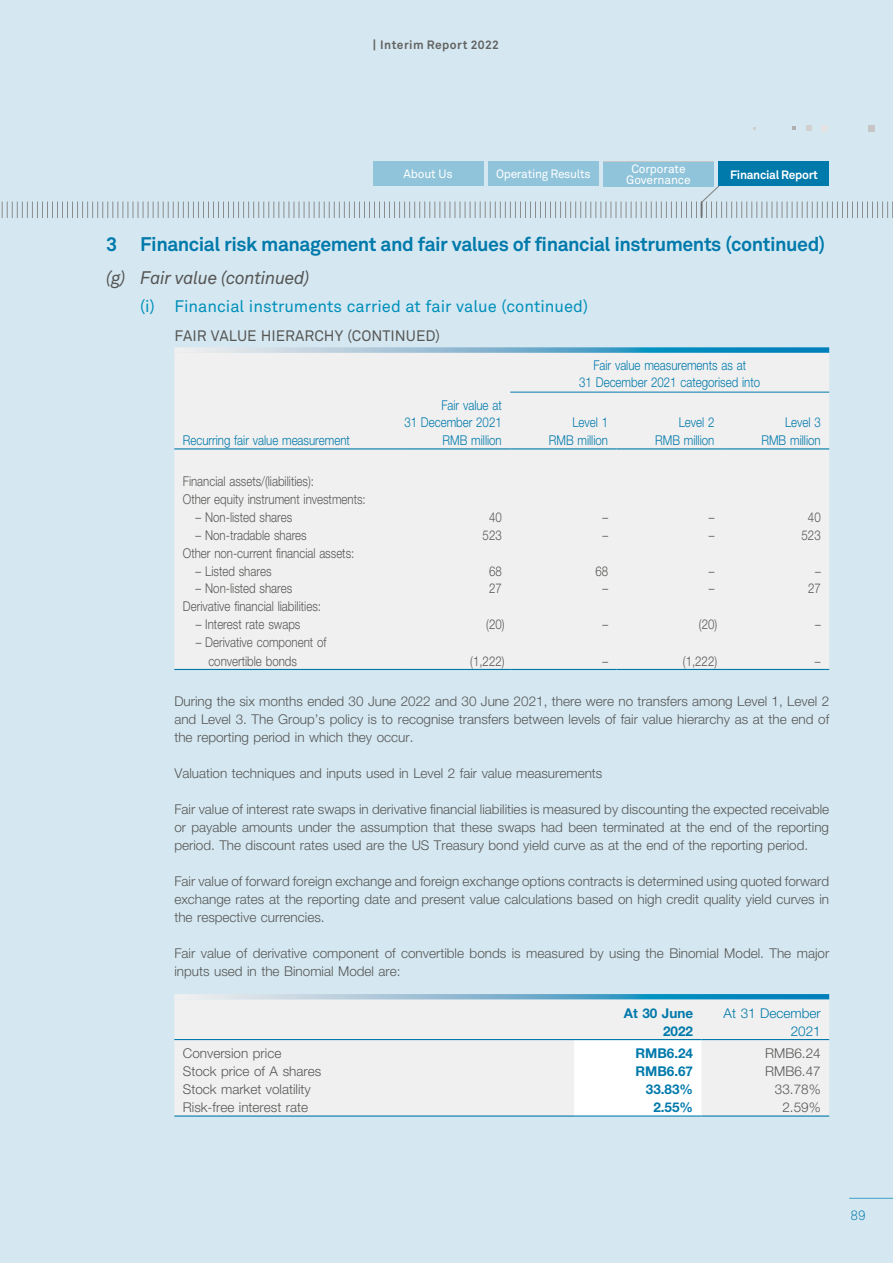
<style>
.page{position:relative;width:893px;height:1263px;background:#d5e8f1}
.page>*{position:absolute;margin:0;border:0;box-sizing:border-box;transform-origin:0 0}
.t1{font:700 19.5px "Akkurat Pro";letter-spacing:-.025em;color:#0079ab}
.t2{font:italic 18px "Akkurat Pro";letter-spacing:-.025em;color:#575756}
.t3{font:16.5px "Akkurat Pro";color:#008fba}
.t4{font:15px "Akkurat Pro";color:#575756}
.t5{font:300 13.5px/18px "Helvetica Neue LT Std";color:#575756;text-align:justify}
.t6{font:300 13.5px/18px "Helvetica Neue LT Std";color:#575756;scale:.85 1}
.t7{font:300 13.5px/17.2px "Helvetica Neue LT Std";color:#0079ab;text-align:center;scale:.85 1}
.t8{font:700 13.5px/18px "Helvetica Neue LT Std";color:#0079ab;text-align:right}
.t9{font:300 13.5px/18px "Helvetica Neue LT Std";color:#0079ab;text-align:right}
.t10{font:13.5px "Akkurat Light Pro";color:#0079ab}
.t11{font:12px/11.2px "Akkurat Pro";letter-spacing:-.01em;color:#fff;text-align:center}
.t12{font:700 12px "Akkurat Pro";letter-spacing:.035em;color:#636362}
.t13{font:700 12px "Akkurat Pro";letter-spacing:-.025em;color:#fff}
.s1{font-family:"M Hei HK";font-weight:800}
</style>
<div class="page">
<hr style="left:849px;top:1198px;width:44px;height:1px;background:#51a9ca">
<svg style="left:1px;top:161px;width:892px;height:57px"></svg>
<svg style="left:806px;top:125px;width:5px;height:6px"></svg>
<svg style="left:868px;top:125px;width:6px;height:6px"></svg>
<svg style="left:821px;top:125px;width:6px;height:6px"></svg>
<div style="left:373px;top:162px;width:110px;height:24px;background:#90c4db"></div>
<div style="left:488px;top:162px;width:111px;height:24px;background:#90c4db"></div>
<div style="left:603px;top:162px;width:111px;height:24px;background:#90c4db"></div>
<div style="left:718px;top:162px;width:111px;height:24px;background:#0079ab"></div>
<div style="left:603px;top:163px;width:111px;height:24px;background:#90c4db"></div>
<svg style="left:174px;top:347px;width:655px;height:6px"></svg>
<div style="left:174px;top:353px;width:655px;height:315px;background:#f0f0f0"></div>
<div style="left:404px;top:449px;width:425px;height:219px;background:#f0f0f0"></div>
<hr style="left:510px;top:392px;width:319px;height:1px;background:#0079ab">
<hr style="left:174px;top:448px;width:230px;height:1px;background:#0079ab">
<hr style="left:404px;top:448px;width:106px;height:1px;background:#0079ab">
<hr style="left:510px;top:448px;width:107px;height:1px;background:#0079ab">
<hr style="left:617px;top:448px;width:106px;height:1px;background:#0079ab">
<hr style="left:723px;top:448px;width:106px;height:1px;background:#0079ab">
<hr style="left:174px;top:669px;width:230px;height:1px;background:#0079ab">
<hr style="left:404px;top:669px;width:106px;height:1px;background:#0079ab">
<hr style="left:510px;top:669px;width:107px;height:1px;background:#0079ab">
<hr style="left:617px;top:669px;width:106px;height:1px;background:#0079ab">
<hr style="left:723px;top:669px;width:106px;height:1px;background:#0079ab">
<svg style="left:174px;top:994px;width:655px;height:5px"></svg>
<div style="left:174px;top:999px;width:655px;height:116px;background:#f0f0f0"></div>
<div style="left:574px;top:1040px;width:128px;height:75px;background:#fff"></div>
<hr style="left:174px;top:1039px;width:400px;height:1px;background:#0079ab">
<hr style="left:574px;top:1039px;width:128px;height:1px;background:#0079ab">
<hr style="left:702px;top:1039px;width:127px;height:1px;background:#0079ab">
<hr style="left:174px;top:1115px;width:400px;height:1px;background:#0079ab">
<hr style="left:574px;top:1115px;width:128px;height:1px;background:#0079ab">
<hr style="left:702px;top:1115px;width:127px;height:1px;background:#0079ab">
<p class="t12" style="left:373px;top:37px;width:128px"><span class="s1">|</span> Interim Report 2022</p>
<p class="t11" style="left:626px;top:163px;width:66px">Corporate<br>Governance</p>
<p class="t11" style="left:403px;top:169px;width:51px">About Us</p>
<p class="t11" style="left:496px;top:169px;width:96px">Operating Results</p>
<p class="t13" style="left:730px;top:167px;width:89px">Financial Report</p>
<h1 class="t1" style="left:106px;top:232px;width:720px">3 Financial risk management and fair values of financial instruments (continued)</h1>
<h2 class="t2" style="left:106px;top:267px;width:205px">(g) Fair value (continued)</h2>
<p class="t3" style="left:140px;top:297px;width:449px">(i) Financial instruments carried at fair value (continued)</p>
<p class="t4" style="left:174px;top:327px;width:267px">FAIR VALUE HIERARCHY (CONTINUED)</p>
<p class="t7" style="left:579px;top:356px;width:214px">Fair value measurements as at<br>31 December 2021 categorised into</p>
<p class="t7" style="left:183px;top:431px;width:198px">Recurring fair value measurement</p>
<p class="t7" style="left:404px;top:396px;width:116px;text-align:right">Fair value at<br>31 December 2021</p>
<p class="t7" style="left:572px;top:413px;width:44px">Level 1</p>
<p class="t7" style="left:679px;top:413px;width:44px">Level 2</p>
<p class="t7" style="left:785px;top:413px;width:44px">Level 3</p>
<p class="t7" style="left:442px;top:431px;width:71px">RMB million</p>
<p class="t7" style="left:549px;top:431px;width:71px">RMB million</p>
<p class="t7" style="left:655px;top:431px;width:71px">RMB million</p>
<p class="t7" style="left:761px;top:431px;width:71px">RMB million</p>
<p class="t6" style="left:183px;top:471px;width:217px">Financial assets/(liabilities):<br>Other equity instrument investments:</p>
<p class="t6" style="left:196px;top:507px;width:115px">– Non-listed shares</p>
<p class="t6" style="left:489px;top:507px;width:17px">40</p>
<p class="t6" style="left:602px;top:507px;width:8px">–</p>
<p class="t6" style="left:709px;top:507px;width:8px">–</p>
<p class="t6" style="left:808px;top:507px;width:17px">40</p>
<p class="t6" style="left:196px;top:525px;width:132px">– Non-tradable shares</p>
<p class="t6" style="left:483px;top:525px;width:24px">523</p>
<p class="t6" style="left:602px;top:525px;width:8px">–</p>
<p class="t6" style="left:709px;top:525px;width:8px">–</p>
<p class="t6" style="left:802px;top:525px;width:24px">523</p>
<p class="t6" style="left:183px;top:543px;width:203px">Other non-current financial assets:</p>
<p class="t6" style="left:196px;top:561px;width:91px">– Listed shares</p>
<p class="t6" style="left:489px;top:561px;width:17px">68</p>
<p class="t6" style="left:595px;top:561px;width:17px">68</p>
<p class="t6" style="left:709px;top:561px;width:8px">–</p>
<p class="t6" style="left:815px;top:561px;width:8px">–</p>
<p class="t6" style="left:196px;top:579px;width:115px">– Non-listed shares</p>
<p class="t6" style="left:489px;top:579px;width:17px">27</p>
<p class="t6" style="left:602px;top:579px;width:8px">–</p>
<p class="t6" style="left:709px;top:579px;width:8px">–</p>
<p class="t6" style="left:808px;top:579px;width:17px">27</p>
<p class="t6" style="left:183px;top:597px;width:164px">Derivative financial liabilities:</p>
<p class="t6" style="left:196px;top:615px;width:125px">– Interest rate swaps</p>
<p class="t6" style="left:486px;top:615px;width:23px">(20)</p>
<p class="t6" style="left:602px;top:615px;width:8px">–</p>
<p class="t6" style="left:699px;top:615px;width:23px">(20)</p>
<p class="t6" style="left:815px;top:615px;width:8px">–</p>
<p class="t6" style="left:208px;top:633px;width:140px;text-indent:-13px">– Derivative component of convertible bonds</p>
<p class="t6" style="left:470px;top:651px;width:42px">(1,222)</p>
<p class="t6" style="left:602px;top:651px;width:8px">–</p>
<p class="t6" style="left:683px;top:651px;width:42px">(1,222)</p>
<p class="t6" style="left:815px;top:651px;width:8px">–</p>
<p class="t5" style="left:174px;top:692px;width:656px">During the six months ended 30 June 2022 and 30 June 2021, there were no transfers among Level 1, Level 2 and Level 3. The Group’s policy is to recognise transfers between levels of fair value hierarchy as at the end of the reporting period in which they occur.</p>
<p class="t5" style="left:174px;top:764px;width:430px">Valuation techniques and inputs used in Level 2 fair value measurements</p>
<p class="t5" style="left:174px;top:800px;width:656px">Fair value of interest rate swaps in derivative financial liabilities is measured by discounting the expected receivable or payable amounts under the assumption that these swaps had been terminated at the end of the reporting period. The discount rates used are the US Treasury bond yield curve as at the end of the reporting period.</p>
<p class="t5" style="left:174px;top:872px;width:656px">Fair value of forward foreign exchange and foreign exchange options contracts is determined using quoted forward exchange rates at the reporting date and present value calculations based on high credit quality yield curves in the respective currencies.</p>
<p class="t5" style="left:174px;top:944px;width:656px">Fair value of derivative component of convertible bonds is measured by using the Binomial Model. The major inputs used in the Binomial Model are:</p>
<p class="t8" style="left:624px;top:1003px;width:71px">At 30 June<br>2022</p>
<p class="t9" style="left:724px;top:1003px;width:99px">At 31 December<br>2021</p>
<p class="t5" style="left:183px;top:1044px;width:100px">Conversion price</p>
<p class="t8" style="left:635px;top:1044px;width:59px">RMB6.24</p>
<p class="t5" style="left:765px;top:1044px;width:57px">RMB6.24</p>
<p class="t5" style="left:183px;top:1062px;width:140px">Stock price of A shares</p>
<p class="t8" style="left:635px;top:1062px;width:59px">RMB6.67</p>
<p class="t5" style="left:765px;top:1062px;width:57px">RMB6.47</p>
<p class="t5" style="left:183px;top:1080px;width:130px">Stock market volatility</p>
<p class="t8" style="left:646px;top:1080px;width:49px">33.83%</p>
<p class="t5" style="left:775px;top:1080px;width:47px">33.78%</p>
<p class="t5" style="left:183px;top:1098px;width:127px">Risk-free interest rate</p>
<p class="t8" style="left:653px;top:1098px;width:41px">2.55%</p>
<p class="t5" style="left:782px;top:1098px;width:40px">2.59%</p>
<p class="t10" style="left:850px;top:1207px;width:17px">89</p>
</div>
